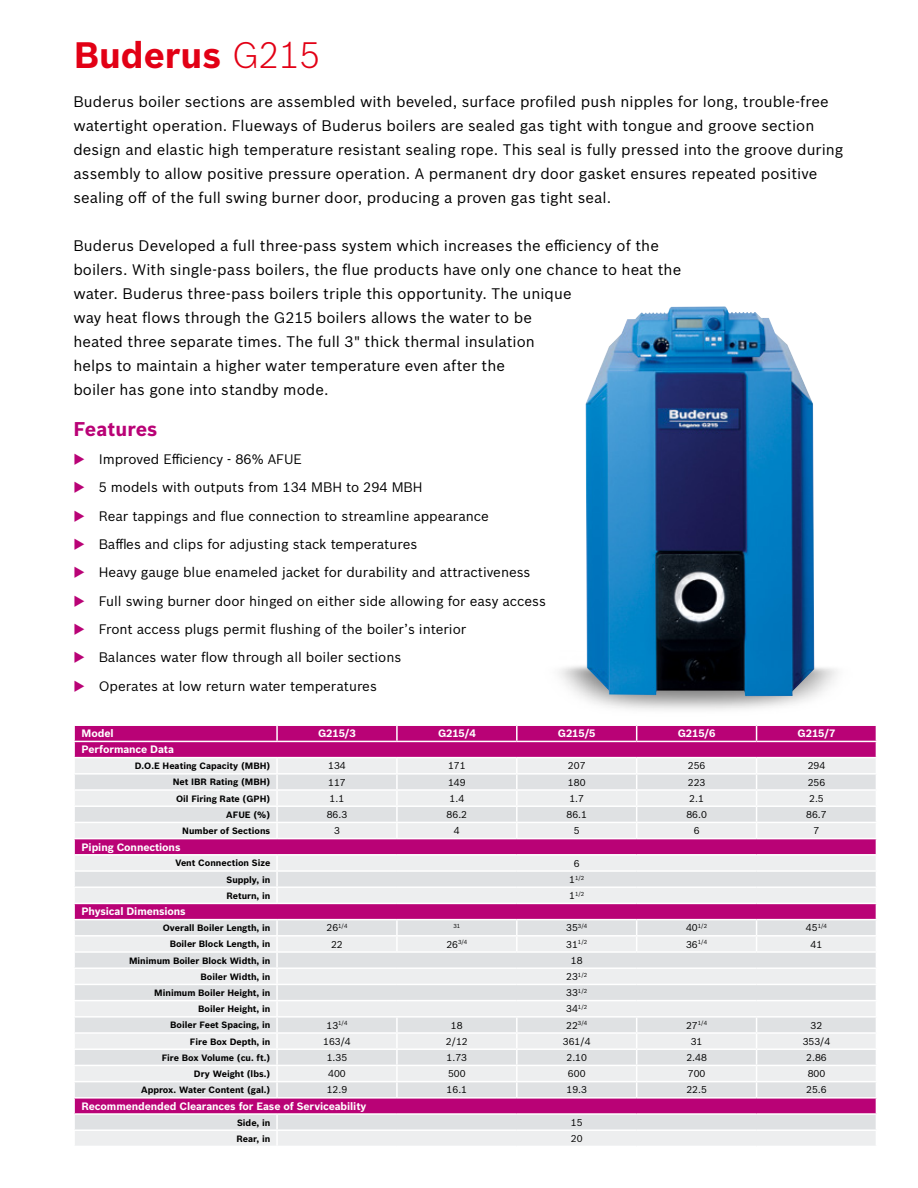
<style>
.page{position:relative;width:918px;height:1188px;background:#fff}
.page>*{position:absolute;margin:0;border:0;box-sizing:border-box;transform-origin:0 0}
.t1{font:700 36px "Bosch Sans";color:#e20015}
.t2{font:700 19.5px "Bosch Sans";letter-spacing:.005em;color:#b90276}
.t3{font:15px/24px "Bosch Sans";letter-spacing:.005em;color:#000}
.t4{font:13.5px "Bosch Sans";color:#000}
.t5{font:700 10.5px "Bosch Sans";letter-spacing:-.01em;color:#fff}
.t6{font:9.75px "Bosch Sans";color:#000}
.t7{font:700 9px "Bosch Sans";color:#000}
.t8{font:5.7px "Bosch Sans";color:#000}
.s1{font-weight:300}
.s2{color:#b90276}
.s3{font-size:9.75px}
</style>
<div class="page">
<svg style="left:74px;top:726px;width:803px;height:420px;background:#e0c1d7"></svg>
<hr style="left:757px;top:1081px;width:120px;height:1px;background:#fff">
<img style="left:586px;top:306px;width:228px;height:390px">
<h1 class="t1" style="left:74px;top:28px;width:248px">Buderus <span class="s1">G215</span></h1>
<p class="t3" style="left:73px;top:88px;width:772px">Buderus boiler sections are assembled with beveled, surface profiled push nipples for long, trouble-free watertight operation. Flueways of Buderus boilers are sealed gas tight with tongue and groove section design and elastic high temperature resistant sealing rope. This seal is fully pressed into the groove during assembly to allow positive pressure operation. A permanent dry door gasket ensures repeated positive sealing off of the full swing burner door, producing a proven gas tight seal.</p>
<p class="t3" style="left:73px;top:232px;width:609px">Buderus Developed a full three-pass system which increases the efficiency of the boilers. With single-pass boilers, the flue products have only one chance to heat the water. Buderus three-pass boilers triple this opportunity. The unique<br>way heat flows through the G215 boilers allows the water to be<br>heated three separate times. The full 3" thick thermal insulation<br>helps to maintain a higher water temperature even after the<br>boiler has gone into standby mode.</p>
<h2 class="t2" style="left:73px;top:414px;width:86px">Features</h2>
<p class="t4" style="left:73px;top:449px;width:230px"><span class="s2">◆</span> Improved Efficiency - 86% AFUE</p>
<p class="t4" style="left:73px;top:478px;width:351px"><span class="s2">◆</span> 5 models with outputs from 134 MBH to 294 MBH</p>
<p class="t4" style="left:73px;top:506px;width:417px"><span class="s2">◆</span> Rear tappings and flue connection to streamline appearance</p>
<p class="t4" style="left:73px;top:534px;width:346px"><span class="s2">◆</span> Baffles and clips for adjusting stack temperatures</p>
<p class="t4" style="left:73px;top:563px;width:459px"><span class="s2">◆</span> Heavy gauge blue enameled jacket for durability and attractiveness</p>
<p class="t4" style="left:73px;top:591px;width:474px"><span class="s2">◆</span> Full swing burner door hinged on either side allowing for easy access</p>
<p class="t4" style="left:73px;top:619px;width:394px"><span class="s2">◆</span> Front access plugs permit flushing of the boiler’s interior</p>
<p class="t4" style="left:73px;top:648px;width:330px"><span class="s2">◆</span> Balances water flow through all boiler sections</p>
<p class="t4" style="left:73px;top:676px;width:305px"><span class="s2">◆</span> Operates at low return water temperatures</p>
<p class="t5" style="left:82px;top:726px;width:33px">Model</p>
<p class="t5" style="left:318px;top:726px;width:39px">G215/3</p>
<p class="t5" style="left:438px;top:726px;width:39px">G215/4</p>
<p class="t5" style="left:558px;top:726px;width:39px">G215/5</p>
<p class="t5" style="left:678px;top:726px;width:39px">G215/6</p>
<p class="t5" style="left:798px;top:726px;width:39px">G215/7</p>
<p class="t5" style="left:82px;top:742px;width:94px">Performance Data</p>
<p class="t7" style="left:135px;top:759px;width:137px">D.O.E Heating Capacity (MBH)</p>
<p class="t6" style="left:328px;top:759px;width:19px">134</p>
<p class="t6" style="left:448px;top:759px;width:19px">171</p>
<p class="t6" style="left:568px;top:759px;width:19px">207</p>
<p class="t6" style="left:688px;top:759px;width:19px">256</p>
<p class="t6" style="left:808px;top:759px;width:19px">294</p>
<p class="t7" style="left:173px;top:775px;width:99px">Net IBR Rating (MBH)</p>
<p class="t6" style="left:328px;top:775px;width:19px">117</p>
<p class="t6" style="left:448px;top:775px;width:19px">149</p>
<p class="t6" style="left:568px;top:775px;width:19px">180</p>
<p class="t6" style="left:688px;top:775px;width:19px">223</p>
<p class="t6" style="left:808px;top:775px;width:19px">256</p>
<p class="t7" style="left:176px;top:791px;width:96px">Oil Firing Rate (GPH)</p>
<p class="t6" style="left:330px;top:791px;width:16px">1.1</p>
<p class="t6" style="left:450px;top:791px;width:16px">1.4</p>
<p class="t6" style="left:569px;top:791px;width:16px">1.7</p>
<p class="t6" style="left:689px;top:791px;width:16px">2.1</p>
<p class="t6" style="left:809px;top:791px;width:16px">2.5</p>
<p class="t7" style="left:226px;top:808px;width:45px">AFUE (%)</p>
<p class="t6" style="left:327px;top:807px;width:22px">86.3</p>
<p class="t6" style="left:447px;top:807px;width:22px">86.2</p>
<p class="t6" style="left:566px;top:807px;width:22px">86.1</p>
<p class="t6" style="left:686px;top:807px;width:22px">86.0</p>
<p class="t6" style="left:806px;top:807px;width:22px">86.7</p>
<p class="t7" style="left:182px;top:824px;width:90px">Number of Sections</p>
<p class="t6" style="left:334px;top:823px;width:7px">3</p>
<p class="t6" style="left:454px;top:823px;width:7px">4</p>
<p class="t6" style="left:574px;top:823px;width:7px">5</p>
<p class="t6" style="left:694px;top:823px;width:7px">6</p>
<p class="t6" style="left:814px;top:823px;width:7px">7</p>
<p class="t5" style="left:82px;top:839px;width:100px">Piping Connections</p>
<p class="t7" style="left:175px;top:856px;width:96px">Vent Connection Size</p>
<p class="t6" style="left:574px;top:856px;width:7px">6</p>
<p class="t7" style="left:226px;top:872px;width:45px">Supply, in</p>
<p class="t8" style="left:569px;top:873px;width:17px"><span class="s3">1</span>1/2</p>
<p class="t7" style="left:226px;top:889px;width:45px">Return, in</p>
<p class="t8" style="left:569px;top:889px;width:17px"><span class="s3">1</span>1/2</p>
<p class="t5" style="left:82px;top:904px;width:106px">Physical Dimensions</p>
<p class="t7" style="left:163px;top:921px;width:109px">Overall Boiler Length, in</p>
<p class="t8" style="left:326px;top:922px;width:23px"><span class="s3">26</span>1/4</p>
<p class="t8" style="left:453px;top:922px;width:8px">31</p>
<p class="t8" style="left:566px;top:922px;width:23px"><span class="s3">35</span>3/4</p>
<p class="t8" style="left:686px;top:922px;width:23px"><span class="s3">40</span>1/2</p>
<p class="t8" style="left:806px;top:922px;width:23px"><span class="s3">45</span>1/4</p>
<p class="t7" style="left:170px;top:937px;width:102px">Boiler Block Length, in</p>
<p class="t6" style="left:331px;top:937px;width:13px">22</p>
<p class="t8" style="left:446px;top:938px;width:23px"><span class="s3">26</span>3/4</p>
<p class="t8" style="left:566px;top:938px;width:23px"><span class="s3">31</span>1/2</p>
<p class="t8" style="left:686px;top:938px;width:23px"><span class="s3">36</span>1/4</p>
<p class="t6" style="left:811px;top:937px;width:13px">41</p>
<p class="t7" style="left:129px;top:953px;width:143px">Minimum Boiler Block Width, in</p>
<p class="t6" style="left:571px;top:953px;width:13px">18</p>
<p class="t7" style="left:201px;top:970px;width:71px">Boiler Width, in</p>
<p class="t8" style="left:566px;top:970px;width:23px"><span class="s3">23</span>1/2</p>
<p class="t7" style="left:154px;top:986px;width:117px">Minimum Boiler Height, in</p>
<p class="t8" style="left:566px;top:987px;width:23px"><span class="s3">33</span>1/2</p>
<p class="t7" style="left:198px;top:1002px;width:74px">Boiler Height, in</p>
<p class="t8" style="left:566px;top:1003px;width:23px"><span class="s3">34</span>1/2</p>
<p class="t7" style="left:170px;top:1018px;width:102px">Boiler Feet Spacing, in</p>
<p class="t8" style="left:326px;top:1019px;width:23px"><span class="s3">13</span>1/4</p>
<p class="t6" style="left:451px;top:1018px;width:13px">18</p>
<p class="t8" style="left:566px;top:1019px;width:23px"><span class="s3">22</span>3/4</p>
<p class="t8" style="left:686px;top:1019px;width:23px"><span class="s3">27</span>1/4</p>
<p class="t6" style="left:811px;top:1018px;width:13px">32</p>
<p class="t7" style="left:190px;top:1034px;width:82px">Fire Box Depth, in</p>
<p class="t6" style="left:323px;top:1034px;width:29px">163/4</p>
<p class="t6" style="left:446px;top:1034px;width:23px">2/12</p>
<p class="t6" style="left:563px;top:1034px;width:29px">361/4</p>
<p class="t6" style="left:691px;top:1034px;width:13px">31</p>
<p class="t6" style="left:803px;top:1034px;width:29px">353/4</p>
<p class="t7" style="left:162px;top:1051px;width:110px">Fire Box Volume (cu. ft.)</p>
<p class="t6" style="left:327px;top:1050px;width:22px">1.35</p>
<p class="t6" style="left:447px;top:1050px;width:22px">1.73</p>
<p class="t6" style="left:566px;top:1050px;width:22px">2.10</p>
<p class="t6" style="left:686px;top:1050px;width:22px">2.48</p>
<p class="t6" style="left:806px;top:1050px;width:22px">2.86</p>
<p class="t7" style="left:194px;top:1067px;width:78px">Dry Weight (lbs.)</p>
<p class="t6" style="left:328px;top:1066px;width:19px">400</p>
<p class="t6" style="left:448px;top:1066px;width:19px">500</p>
<p class="t6" style="left:568px;top:1066px;width:19px">600</p>
<p class="t6" style="left:688px;top:1066px;width:19px">700</p>
<p class="t6" style="left:808px;top:1066px;width:19px">800</p>
<p class="t7" style="left:141px;top:1083px;width:131px">Approx. Water Content (gal.)</p>
<p class="t6" style="left:327px;top:1083px;width:22px">12.9</p>
<p class="t6" style="left:447px;top:1083px;width:22px">16.1</p>
<p class="t6" style="left:566px;top:1083px;width:22px">19.3</p>
<p class="t6" style="left:686px;top:1083px;width:22px">22.5</p>
<p class="t6" style="left:806px;top:1083px;width:22px">25.6</p>
<p class="t5" style="left:82px;top:1098px;width:286px">Recommendended Clearances for Ease of Serviceability</p>
<p class="t7" style="left:237px;top:1115px;width:35px">Side, in</p>
<p class="t6" style="left:571px;top:1115px;width:13px">15</p>
<p class="t7" style="left:237px;top:1132px;width:35px">Rear, in</p>
<p class="t6" style="left:571px;top:1131px;width:13px">20</p>
</div>
